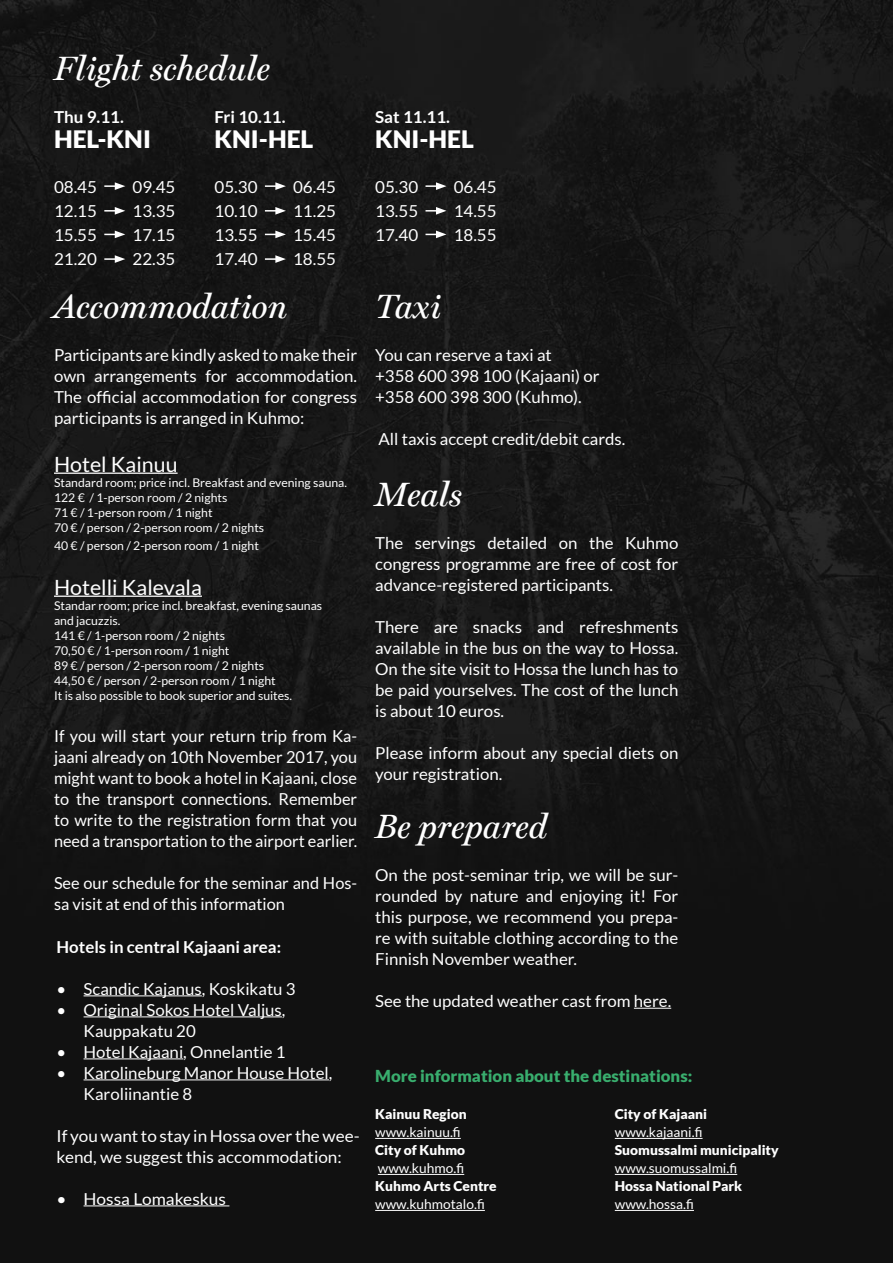
<style>
.page{position:relative;width:893px;height:1263px;background:#fff}
.page>*{position:absolute;margin:0;border:0;box-sizing:border-box;transform-origin:0 0}
.t1{font:italic 500 34.5px "HK Serif";color:#fff}
.t2{font:900 24px "Lato";color:#fff}
.t3{font:21px "Lato";color:#fff}
.t4{font:16.5px/21px "Lato";color:#fff;text-align:justify}
.t5{font:16.5px/21px "Lato";color:#fff;scale:1.04 1}
.t6{font:700 16.5px "Lato";color:#fff}
.t7{font:900 16.5px "Lato";color:#39ae6e}
.t8{font:16.5px "Lato";color:#fff;scale:1.05 1}
.t9{font:900 13.5px "Lato";color:#fff}
.t10{font:13.5px "Lato";color:#fff}
.t11{font:12px/15px "Lato";color:#fff}
</style>
<div class="page">
<img style="left:1px;top:0;width:892px;height:1263px">
<svg style="left:104px;top:182px;width:21px;height:8px"></svg>
<svg style="left:265px;top:182px;width:21px;height:8px"></svg>
<svg style="left:425px;top:182px;width:21px;height:8px"></svg>
<svg style="left:104px;top:207px;width:21px;height:8px"></svg>
<svg style="left:265px;top:207px;width:21px;height:8px"></svg>
<svg style="left:425px;top:207px;width:21px;height:8px"></svg>
<svg style="left:104px;top:231px;width:21px;height:7px"></svg>
<svg style="left:265px;top:231px;width:21px;height:7px"></svg>
<svg style="left:425px;top:231px;width:21px;height:7px"></svg>
<svg style="left:104px;top:255px;width:21px;height:8px"></svg>
<svg style="left:265px;top:255px;width:21px;height:8px"></svg>
<hr style="left:54px;top:473px;width:124px;height:1px;background:#fff">
<hr style="left:54px;top:596px;width:148px;height:1px;background:#fff">
<hr style="left:634px;top:1008px;width:37px;height:1px;background:#fff">
<hr style="left:375px;top:1138px;width:86px;height:1px;background:#fff">
<hr style="left:378px;top:1174px;width:86px;height:1px;background:#fff">
<hr style="left:375px;top:1210px;width:110px;height:1px;background:#fff">
<hr style="left:615px;top:1138px;width:88px;height:1px;background:#fff">
<hr style="left:615px;top:1174px;width:122px;height:1px;background:#fff">
<hr style="left:615px;top:1210px;width:79px;height:1px;background:#fff">
<hr style="left:84px;top:995px;width:118px;height:1px;background:#fff">
<hr style="left:84px;top:1016px;width:198px;height:1px;background:#fff">
<hr style="left:84px;top:1058px;width:99px;height:1px;background:#fff">
<hr style="left:84px;top:1079px;width:245px;height:1px;background:#fff">
<hr style="left:84px;top:1205px;width:145px;height:1px;background:#fff">
<h1 class="t1" style="left:54px;top:45px;width:217px">Flight schedule</h1>
<p class="t6" style="left:54px;top:107px;width:71px">Thu 9.11.</p>
<h2 class="t2" style="left:54px;top:125px;width:98px">HEL-KNI</h2>
<p class="t4" style="left:54px;top:177px;width:45px">08.45</p>
<p class="t4" style="left:132px;top:177px;width:45px">09.45</p>
<p class="t4" style="left:54px;top:201px;width:45px">12.15</p>
<p class="t4" style="left:132px;top:201px;width:45px">13.35</p>
<p class="t4" style="left:54px;top:225px;width:45px">15.55</p>
<p class="t4" style="left:132px;top:225px;width:45px">17.15</p>
<p class="t4" style="left:54px;top:249px;width:45px">21.20</p>
<p class="t4" style="left:132px;top:249px;width:45px">22.35</p>
<p class="t6" style="left:215px;top:107px;width:72px">Fri 10.11.</p>
<h2 class="t2" style="left:215px;top:125px;width:100px">KNI-HEL</h2>
<p class="t4" style="left:215px;top:177px;width:45px">05.30</p>
<p class="t4" style="left:293px;top:177px;width:45px">06.45</p>
<p class="t4" style="left:215px;top:201px;width:45px">10.10</p>
<p class="t4" style="left:293px;top:201px;width:45px">11.25</p>
<p class="t4" style="left:215px;top:225px;width:45px">13.55</p>
<p class="t4" style="left:293px;top:225px;width:45px">15.45</p>
<p class="t4" style="left:215px;top:249px;width:45px">17.40</p>
<p class="t4" style="left:293px;top:249px;width:45px">18.55</p>
<h1 class="t1" style="left:54px;top:283px;width:235px">Accommodation</h1>
<p class="t4" style="left:54px;top:344px;width:305px">Participants are kindly asked to make their own arrangements for accommodation.<br>The official accommodation for congress participants is arranged in Kuhmo:</p>
<p class="t3" style="left:54px;top:452px;width:125px">Hotel Kainuu</p>
<p class="t11" style="left:54px;top:475px;width:295px">Standard room; price incl. Breakfast and evening sauna.<br>122 € / 1-person room / 2 nights<br>71 € / 1-person room / 1 night<br>70 € / person / 2-person room / 2 nights</p>
<p class="t11" style="left:54px;top:538px;width:206px">40 € / person / 2-person room / 1 night</p>
<p class="t3" style="left:54px;top:575px;width:149px">Hotelli Kalevala</p>
<p class="t11" style="left:54px;top:598px;width:270px">Standar room; price incl. breakfast, evening saunas and jacuzzis.<br>141 € / 1-person room / 2 nights<br>70,50 € / 1-person room / 1 night<br>89 € / person / 2-person room / 2 nights<br>44,50 € / person / 2-person room / 1 night<br>It is also possible to book superior and suites.</p>
<p class="t4" style="left:54px;top:725px;width:305px">If you will start your return trip from Ka&shy;jaani already on 10th November 2017, you might want to book a hotel in Kajaani, close to the transport connections. Remember to write to the registration form that you need a transportation to the airport earlier.</p>
<p class="t4" style="left:54px;top:872px;width:305px">See our schedule for the seminar and Hos&shy;sa visit at end of this information</p>
<p class="t6" style="left:57px;top:937px;width:226px">Hotels in central Kajaani area:</p>
<p class="t4" style="left:57px;top:978px;width:241px">• Scandic Kajanus, Koskikatu 3</p>
<p class="t4" style="left:84px;top:999px;width:203px;text-indent:-27px">• Original Sokos Hotel Valjus,<br>Kauppakatu 20</p>
<p class="t4" style="left:57px;top:1041px;width:231px">• Hotel Kajaani, Onnelantie 1</p>
<p class="t4" style="left:84px;top:1062px;width:250px;text-indent:-27px">• Karolineburg Manor House Hotel,<br>Karoliinantie 8</p>
<p class="t5" style="left:57px;top:1125px;width:293px">If you want to stay in Hossa over the wee&shy;kend, we suggest this accommodation:</p>
<p class="t8" style="left:57px;top:1189px;width:163px">• Hossa Lomakeskus</p>
<p class="t6" style="left:375px;top:107px;width:76px">Sat 11.11.</p>
<h2 class="t2" style="left:375px;top:125px;width:100px">KNI-HEL</h2>
<p class="t4" style="left:375px;top:177px;width:45px">05.30</p>
<p class="t4" style="left:454px;top:177px;width:45px">06.45</p>
<p class="t4" style="left:375px;top:201px;width:45px">13.55</p>
<p class="t4" style="left:454px;top:201px;width:45px">14.55</p>
<p class="t4" style="left:375px;top:225px;width:45px">17.40</p>
<p class="t4" style="left:454px;top:225px;width:45px">18.55</p>
<h1 class="t1" style="left:375px;top:283px;width:67px">Taxi</h1>
<p class="t4" style="left:375px;top:344px;width:226px;text-align:left">You can reserve a taxi at<br>+358 600 398 100 (Kajaani) or +358 600 398 300 (Kuhmo).</p>
<p class="t4" style="left:378px;top:428px;width:249px">All taxis accept credit/debit cards.</p>
<h1 class="t1" style="left:375px;top:472px;width:88px">Meals</h1>
<p class="t4" style="left:375px;top:533px;width:305px">The servings detailed on the Kuhmo congress programme are free of cost for advance-registered participants.</p>
<p class="t4" style="left:375px;top:617px;width:305px">There are snacks and refreshments available in the bus on the way to Hossa.<br>On the site visit to Hossa the lunch has to be paid yourselves. The cost of the lunch is about 10 euros.</p>
<p class="t4" style="left:375px;top:743px;width:305px">Please inform about any special diets on your registration.</p>
<h1 class="t1" style="left:375px;top:803px;width:173px">Be prepared</h1>
<p class="t4" style="left:375px;top:864px;width:305px">On the post-seminar trip, we will be sur&shy;rounded by nature and enjoying it! For this purpose, we recommend you prepa&shy;re with suitable clothing according to the Finnish November weather.</p>
<p class="t4" style="left:375px;top:990px;width:298px">See the updated weather cast from here.</p>
<p class="t7" style="left:375px;top:1066px;width:319px">More information about the destinations:</p>
<p class="t9" style="left:375px;top:1106px;width:93px">Kainuu Region</p>
<p class="t10" style="left:375px;top:1125px;width:87px">www.kainuu.fi</p>
<p class="t9" style="left:375px;top:1142px;width:92px">City of Kuhmo</p>
<p class="t10" style="left:378px;top:1161px;width:88px">www.kuhmo.fi</p>
<p class="t9" style="left:375px;top:1178px;width:123px">Kuhmo Arts Centre</p>
<p class="t10" style="left:375px;top:1197px;width:111px">www.kuhmotalo.fi</p>
<p class="t9" style="left:615px;top:1106px;width:94px">City of Kajaani</p>
<p class="t10" style="left:615px;top:1125px;width:89px">www.kajaani.fi</p>
<p class="t9" style="left:615px;top:1142px;width:165px">Suomussalmi municipality</p>
<p class="t10" style="left:615px;top:1161px;width:124px">www.suomussalmi.fi</p>
<p class="t9" style="left:615px;top:1178px;width:129px">Hossa National Park</p>
<p class="t10" style="left:615px;top:1197px;width:81px">www.hossa.fi</p>
</div>
